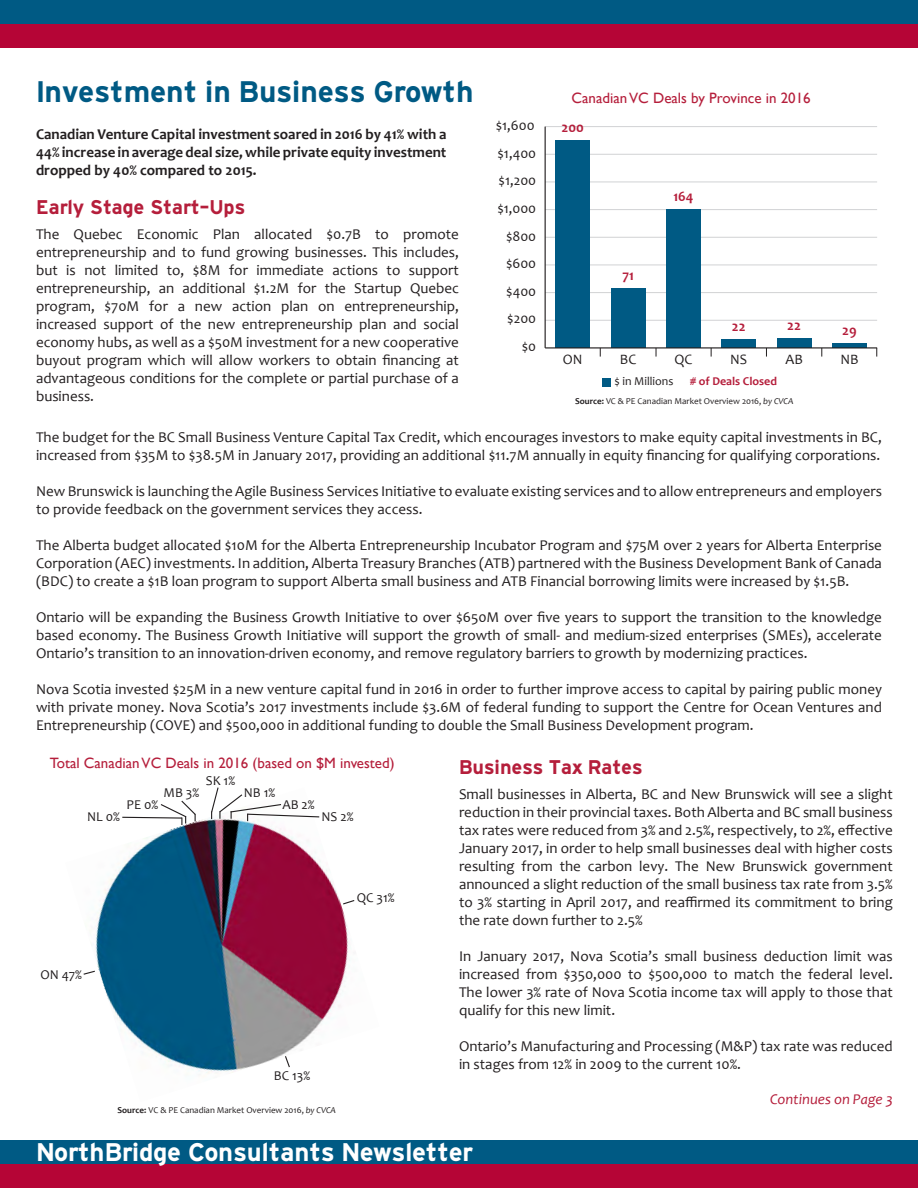
<style>
.page{position:relative;width:918px;height:1188px;background:#fff}
.page>*{position:absolute;margin:0;border:0;box-sizing:border-box;transform-origin:0 0}
.t1{font:31.5px "Hitthe Road";color:#005a84}
.t2{font:27px "Hitthe Road";color:#fff}
.t3{font:21px "Hitthe Road";color:#b51e3b}
.t4{font:15px/18px "Candara";color:#231f20;text-align:justify}
.t5{font:700 15px/18px "Candara";color:#231f20;text-align:justify}
.t6{font:15px "Gill Sans";color:#b51e3b}
.t7{font:italic 15px "Candara";color:#b51e3b}
.t8{font:14.4px/27.6px "Candara";color:#231f20;text-align:right}
.t9{font:700 14.4px "Candara";color:#b51e3b}
.t10{font:13.5px "Candara";color:#231f20}
.t11{font:700 12px "Candara";color:#b51e3b}
.t12{font:12px "Candara";color:#231f20}
.t13{font:9px "Candara";color:#231f20}
.s1{font-weight:700}
.s2{font-style:italic}
</style>
<div class="page">
<img style="left:93px;top:818px;width:257px;height:256px">
<div style="left:0;top:1140px;width:918px;height:24px;background:#005a84"></div>
<div style="left:0;top:1164px;width:918px;height:24px;background:#b50536"></div>
<div style="left:0;top:0;width:918px;height:24px;background:#005a84"></div>
<div style="left:0;top:24px;width:918px;height:24px;background:#b50536"></div>
<hr style="left:545px;top:320px;width:332px;height:1px;background:#d1d2d4">
<hr style="left:545px;top:292px;width:332px;height:1px;background:#d1d2d4">
<hr style="left:545px;top:265px;width:332px;height:1px;background:#d1d2d4">
<hr style="left:545px;top:237px;width:332px;height:1px;background:#d1d2d4">
<hr style="left:545px;top:209px;width:332px;height:1px;background:#d1d2d4">
<hr style="left:545px;top:182px;width:332px;height:1px;background:#d1d2d4">
<hr style="left:545px;top:154px;width:332px;height:1px;background:#d1d2d4">
<hr style="left:545px;top:126px;width:332px;height:1px;background:#d1d2d4">
<hr style="left:545px;top:127px;width:1px;height:221px;background:#231f20">
<div style="left:556px;top:140px;width:34px;height:208px;background:#005a84"></div>
<div style="left:611px;top:288px;width:34px;height:60px;background:#005a84"></div>
<div style="left:666px;top:210px;width:35px;height:138px;background:#005a84"></div>
<div style="left:722px;top:339px;width:34px;height:9px;background:#005a84"></div>
<div style="left:777px;top:339px;width:34px;height:9px;background:#005a84"></div>
<hr style="left:832px;top:344px;width:35px;height:4px;background:#005a84">
<hr style="left:545px;top:347px;width:332px;height:2px;background:#231f20">
<div style="left:602px;top:378px;width:9px;height:9px;background:#005a84"></div>
<svg style="left:342px;top:899px;width:13px;height:6px"></svg>
<svg style="left:83px;top:970px;width:13px;height:6px"></svg>
<svg style="left:284px;top:1055px;width:7px;height:14px"></svg>
<svg style="left:210px;top:787px;width:110px;height:34px"></svg>
<svg style="left:121px;top:800px;width:76px;height:25px"></svg>
<h1 class="t1" style="left:36px;top:78px;width:439px">Investment in Business Growth</h1>
<p class="t5" style="left:36px;top:124px;width:412px">Canadian Venture Capital investment soared in 2016 by 41% with a 44% increase in average deal size, while private equity investment dropped by 40% compared to 2015.</p>
<h3 class="t3" style="left:36px;top:198px;width:211px">Early Stage Start-Ups</h3>
<p class="t4" style="left:36px;top:225px;width:425px">The Quebec Economic Plan allocated $0.7B to promote entrepreneurship and to fund growing businesses. This includes, but is not limited to, $8M for immediate actions to support entrepreneurship, an additional $1.2M for the Startup Quebec program, $70M for a new action plan on entrepreneurship, increased support of the new entrepreneurship plan and social economy hubs, as well as a $50M investment for a new cooperative buyout program which will allow workers to obtain financing at advantageous conditions for the complete or partial purchase of a business.</p>
<p class="t8" style="left:496px;top:111px;width:40px">$1,600</p>
<p class="t8" style="left:498px;top:139px;width:40px">$1,400</p>
<p class="t8" style="left:499px;top:167px;width:39px">$1,200</p>
<p class="t8" style="left:497px;top:194px;width:40px">$1,000</p>
<p class="t8" style="left:506px;top:222px;width:32px">$800</p>
<p class="t8" style="left:506px;top:250px;width:32px">$600</p>
<p class="t8" style="left:506px;top:277px;width:31px">$400</p>
<p class="t8" style="left:507px;top:305px;width:30px">$200 $0</p>
<p class="t6" style="left:572px;top:89px;width:241px">Canadian VC Deals by Province in 2016</p>
<p class="t9" style="left:562px;top:118px;width:24px">200</p>
<p class="t9" style="left:622px;top:266px;width:13px">71</p>
<p class="t9" style="left:673px;top:188px;width:22px">164</p>
<p class="t9" style="left:732px;top:317px;width:15px">22</p>
<p class="t9" style="left:787px;top:317px;width:15px">22</p>
<p class="t9" style="left:842px;top:322px;width:16px">29</p>
<p class="t8" style="left:563px;top:346px;width:21px">ON</p>
<p class="t8" style="left:620px;top:346px;width:18px">BC</p>
<p class="t8" style="left:674px;top:346px;width:20px">QC</p>
<p class="t8" style="left:730px;top:346px;width:19px">NS</p>
<p class="t8" style="left:785px;top:346px;width:19px">AB</p>
<p class="t8" style="left:840px;top:346px;width:20px">NB</p>
<p class="t12" style="left:615px;top:374px;width:60px">$ in Millions</p>
<p class="t11" style="left:690px;top:374px;width:89px"># of Deals Closed</p>
<p class="t13" style="left:575px;top:396px;width:220px"><span class="s1">Source:</span> VC &amp; PE Canadian Market Overview 2016, <span class="s2">by CVCA</span></p>
<p class="t4" style="left:36px;top:428px;width:848px">The budget for the BC Small Business Venture Capital Tax Credit, which encourages investors to make equity capital investments in BC, increased from $35M to $38.5M in January 2017, providing an additional $11.7M annually in equity financing for qualifying corporations.</p>
<p class="t4" style="left:36px;top:482px;width:848px">New Brunswick is launching the Agile Business Services Initiative to evaluate existing services and to allow entrepreneurs and employers to provide feedback on the government services they access.</p>
<p class="t4" style="left:36px;top:536px;width:848px">The Alberta budget allocated $10M for the Alberta Entrepreneurship Incubator Program and $75M over 2 years for Alberta Enterprise Corporation (AEC) investments. In addition, Alberta Treasury Branches (ATB) partnered with the Business Development Bank of Canada (BDC) to create a $1B loan program to support Alberta small business and ATB Financial borrowing limits were increased by $1.5B.</p>
<p class="t4" style="left:36px;top:608px;width:848px">Ontario will be expanding the Business Growth Initiative to over $650M over five years to support the transition to the knowledge based economy. The Business Growth Initiative will support the growth of small- and medium-sized enterprises (SMEs), accelerate Ontario’s transition to an innovation-driven economy, and remove regulatory barriers to growth by modernizing practices.</p>
<p class="t4" style="left:36px;top:680px;width:848px">Nova Scotia invested $25M in a new venture capital fund in 2016 in order to further improve access to capital by pairing public money with private money. Nova Scotia’s 2017 investments include $3.6M of federal funding to support the Centre for Ocean Ventures and Entrepreneurship (COVE) and $500,000 in additional funding to double the Small Business Development program.</p>
<p class="t6" style="left:50px;top:755px;width:346px">Total Canadian VC Deals in 2016 (based on $M invested)</p>
<h3 class="t3" style="left:459px;top:758px;width:185px">Business Tax Rates</h3>
<p class="t4" style="left:459px;top:785px;width:435px">Small businesses in Alberta, BC and New Brunswick will see a slight reduction in their provincial taxes. Both Alberta and BC small business tax rates were reduced from 3% and 2.5%, respectively, to 2%, effective January 2017, in order to help small businesses deal with higher costs resulting from the carbon levy. The New Brunswick government announced a slight reduction of the small business tax rate from 3.5% to 3% starting in April 2017, and reaffirmed its commitment to bring the rate down further to 2.5%</p>
<p class="t4" style="left:459px;top:947px;width:435px">In January 2017, Nova Scotia’s small business deduction limit was increased from $350,000 to $500,000 to match the federal level.<br>The lower 3% rate of Nova Scotia income tax will apply to those that qualify for this new limit.</p>
<p class="t4" style="left:459px;top:1037px;width:435px">Ontario’s Manufacturing and Processing (M&amp;P) tax rate was reduced in stages from 12% in 2009 to the current 10%.</p>
<p class="t10" style="left:206px;top:772px;width:31px">SK 1%</p>
<p class="t10" style="left:164px;top:784px;width:37px">MB 3%</p>
<p class="t10" style="left:244px;top:784px;width:33px">NB 1%</p>
<p class="t10" style="left:127px;top:796px;width:33px">PE 0%</p>
<p class="t10" style="left:282px;top:796px;width:34px">AB 2%</p>
<p class="t10" style="left:322px;top:808px;width:33px">NS 2%</p>
<p class="t10" style="left:87px;top:808px;width:34px">NL 0%</p>
<p class="t10" style="left:357px;top:890px;width:39px">QC 31%</p>
<p class="t10" style="left:40px;top:966px;width:43px">ON 47%</p>
<p class="t10" style="left:274px;top:1067px;width:38px">BC 13%</p>
<p class="t13" style="left:118px;top:1104px;width:220px"><span class="s1">Source:</span> VC &amp; PE Canadian Market Overview 2016, <span class="s2">by CVCA</span></p>
<h2 class="t2" style="left:36px;top:1140px;width:438px">NorthBridge Consultants Newsletter</h2>
<p class="t7" style="left:770px;top:1090px;width:124px">Continues on Page 3</p>
</div>
